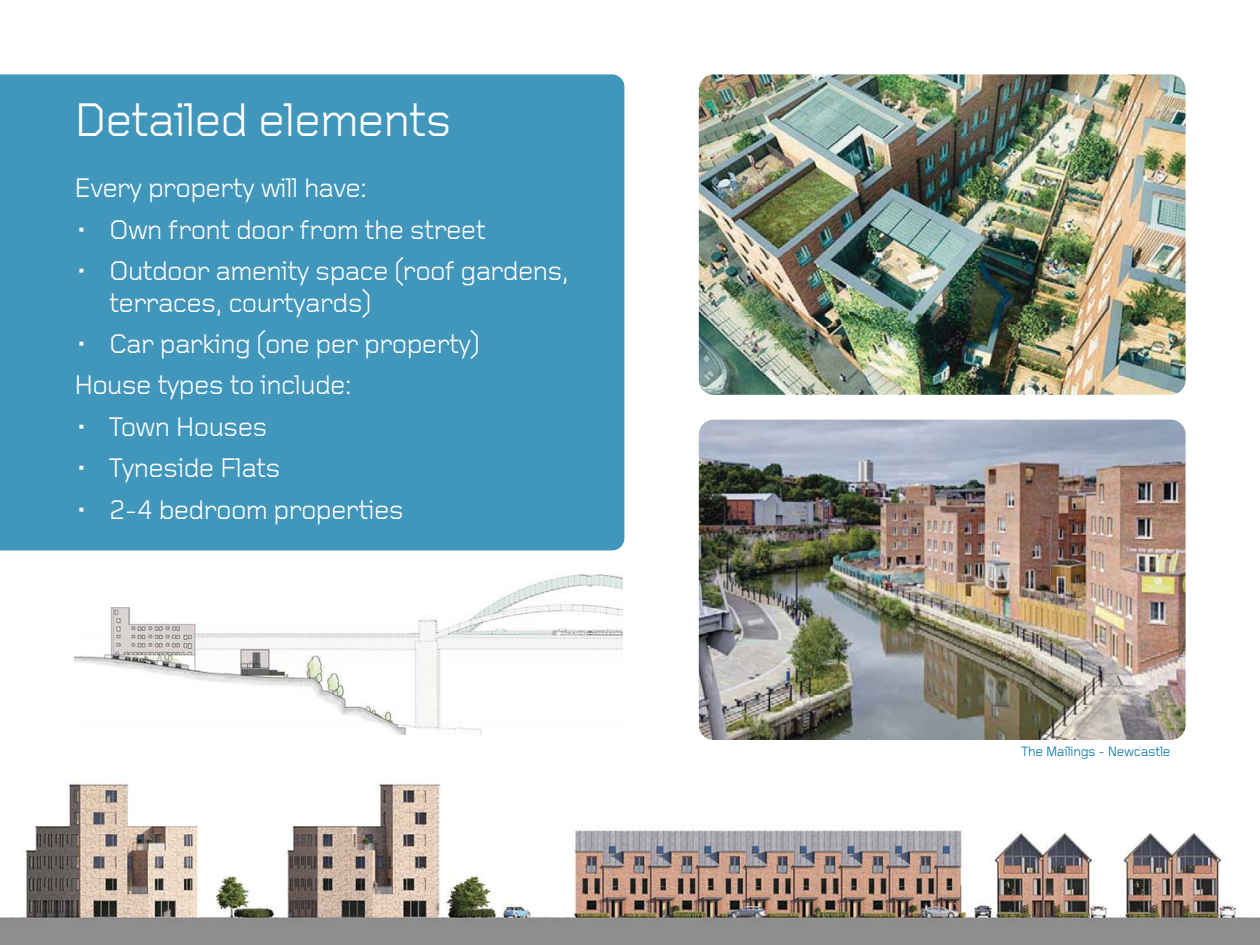
<style>
.page{position:relative;width:1260px;height:945px;background:#fff}
.page>*{position:absolute;margin:0;border:0;box-sizing:border-box;transform-origin:0 0}
.t1{font:49px "Foundry Gridnik";letter-spacing:-.025em;color:#fff}
.t2{font:28px/31.5px "Foundry Gridnik";letter-spacing:-.025em;color:#fff}
.t3{font:14px "Foundry Gridnik";letter-spacing:-.025em;color:#0073a4}
</style>
<div class="page">
<div style="left:0;top:74px;width:624px;height:476px;background:#4096bb"></div>
<img style="left:0;top:781px;width:1260px;height:164px">
<img style="left:74px;top:574px;width:549px;height:161px">
<img style="left:699px;top:74px;width:487px;height:321px;border-radius:15px">
<img style="left:699px;top:420px;width:487px;height:320px;border-radius:15px">
<h1 class="t1" style="left:74px;top:103px;width:379px">Detailed elements</h1>
<p class="t2" style="left:74px;top:175px;width:294px">Every property will have:</p>
<p class="t2" style="left:74px;top:216px;width:413px">• Own front door from the street</p>
<p class="t2" style="left:109px;top:258px;width:461px;text-indent:-35px">• Outdoor amenity space (roof gardens, terraces, courtyards)</p>
<p class="t2" style="left:74px;top:326px;width:407px;line-height:41.5px">• Car parking (one per property)<br>House types to include:</p>
<p class="t2" style="left:74px;top:413px;width:195px">• Town Houses</p>
<p class="t2" style="left:74px;top:455px;width:208px">• Tyneside Flats</p>
<p class="t2" style="left:74px;top:496px;width:331px">• 2-4 bedroom properties</p>
<p class="t3" style="left:1022px;top:747px;width:151px">The Mailings - Newcastle</p>
</div>
